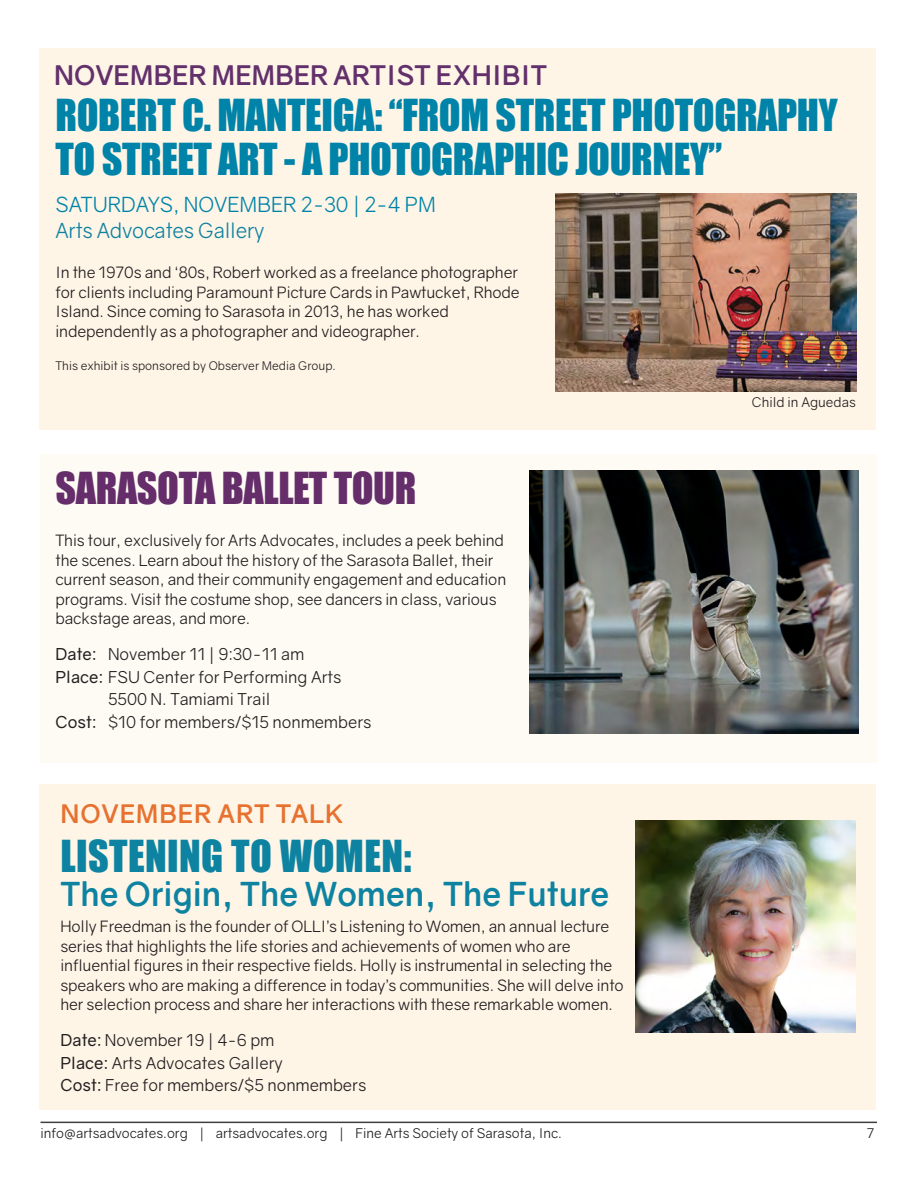
<style>
.page{position:relative;width:918px;height:1188px;background:#fff}
.page>*{position:absolute;margin:0;border:0;box-sizing:border-box;transform-origin:0 0}
.t1{font:40.5px/43.5px "Impact";letter-spacing:-.01em;color:#0083a9}
.t2{font:40.5px "Impact";letter-spacing:-.01em;color:#652e6a}
.t3{font:40.5px "Impact";letter-spacing:.01em;color:#0d83a1}
.t4{font:700 33px "Gravity";color:#0d83a1}
.t5{font:700 27px "Gravity";color:#62306b}
.t6{font:700 25.5px "Gravity";letter-spacing:.03em;color:#e7712f}
.t7{font:21px "Gravity";color:#0083a9}
.t8{font:21px "Gravity";letter-spacing:-.01em;color:#0f82a0}
.t9{font:16.5px "Gravity";color:#231f20}
.t10{font:15.75px/19.5px "Gravity";letter-spacing:-.01em;color:#231f20}
.t11{font:13.5px "Gravity";color:#231f20}
.t12{font:12px "Gravity";color:#231f20}
.s1{font-style:inherit}
</style>
<div class="page">
<hr style="left:40px;top:1122px;width:837px;height:1px;background:#3e3e3f">
<div style="left:39px;top:49px;width:837px;height:381px;background:#fef3e2"></div>
<div style="left:39px;top:784px;width:837px;height:325px;background:#fef3e2"></div>
<div style="left:40px;top:454px;width:838px;height:308px;background:#fefbf5"></div>
<img style="left:555px;top:194px;width:301px;height:197px">
<img style="left:635px;top:821px;width:221px;height:211px">
<img style="left:529px;top:470px;width:330px;height:264px">
<p class="t5" style="left:54px;top:58px;width:495px">NOVEMBER MEMBER ARTIST EXHIBIT</p>
<p class="t1" style="left:56px;top:93px;width:784px">ROBERT C. MANTEIGA: “FROM STREET PHOTOGRAPHY<br>TO STREET ART - A PHOTOGRAPHIC JOURNEY”</p>
<p class="t7" style="left:56px;top:192px;width:382px">SATURDAYS, NOVEMBER 2-30 | 2-4 PM</p>
<p class="t8" style="left:56px;top:217px;width:211px">Arts Advocates Gallery</p>
<p class="t10" style="left:56px;top:263px;width:464px">In the 1970s and ‘80s, Robert worked as a freelance photographer</p>
<p class="t10" style="left:56px;top:282px;width:466px">for clients including Paramount Picture Cards in Pawtucket, Rhode</p>
<p class="t10" style="left:56px;top:302px;width:395px">Island. Since coming to Sarasota in 2013, he has worked</p>
<p class="t10" style="left:56px;top:321px;width:366px">independently as a photographer and videographer.</p>
<p class="t12" style="left:56px;top:359px;width:282px">This exhibit is sponsored by Observer Media Group.</p>
<p class="t2" style="left:56px;top:457px;width:362px">SARASOTA BALLET TOUR</p>
<p class="t10" style="left:56px;top:531px;width:452px">This tour, exclusively for Arts Advocates, includes a peek behind the scenes. Learn about the history of the Sarasota Ballet, their current season, and their community engagement and education programs. Visit the costume shop, see dancers in class, various backstage areas, and more.</p>
<p class="t9" style="left:56px;top:644px;width:250px"><span class="s1">Date:</span> November 11 | 9:30-11 am</p>
<p class="t9" style="left:55px;top:667px;width:288px"><span class="s1">Place:</span> FSU Center for Performing Arts</p>
<p class="t9" style="left:108px;top:689px;width:164px">5500 N. Tamiami Trail</p>
<p class="t9" style="left:56px;top:712px;width:318px"><span class="s1">Cost:</span> $10 for members/$15 nonmembers</p>
<p class="t6" style="left:61px;top:798px;width:284px">NOVEMBER ART TALK</p>
<p class="t3" style="left:60px;top:825px;width:353px">LISTENING TO WOMEN:</p>
<p class="t4" style="left:60px;top:873px;width:550px">The Origin, The Women, The Future</p>
<p class="t10" style="left:60px;top:917px;width:565px">Holly Freedman is the founder of OLLI’s Listening to Women, an annual lecture series that highlights the life stories and achievements of women who are influential figures in their respective fields. Holly is instrumental in selecting the speakers who are making a difference in today’s communities. She will delve into her selection process and share her interactions with these remarkable women.</p>
<p class="t9" style="left:60px;top:1030px;width:215px"><span class="s1">Date:</span> November 19 | 4-6 pm</p>
<p class="t9" style="left:60px;top:1053px;width:224px"><span class="s1">Place:</span> Arts Advocates Gallery</p>
<p class="t9" style="left:60px;top:1075px;width:307px"><span class="s1">Cost:</span> Free for members/$5 nonmembers</p>
<p class="t11" style="left:752px;top:394px;width:105px">Child in Aguedas</p>
<p class="t11" style="left:40px;top:1125px;width:523px">info@artsadvocates.org | artsadvocates.org | Fine Arts Society of Sarasota, Inc.</p>
<p class="t11" style="left:867px;top:1125px;width:9px">7</p>
</div>
